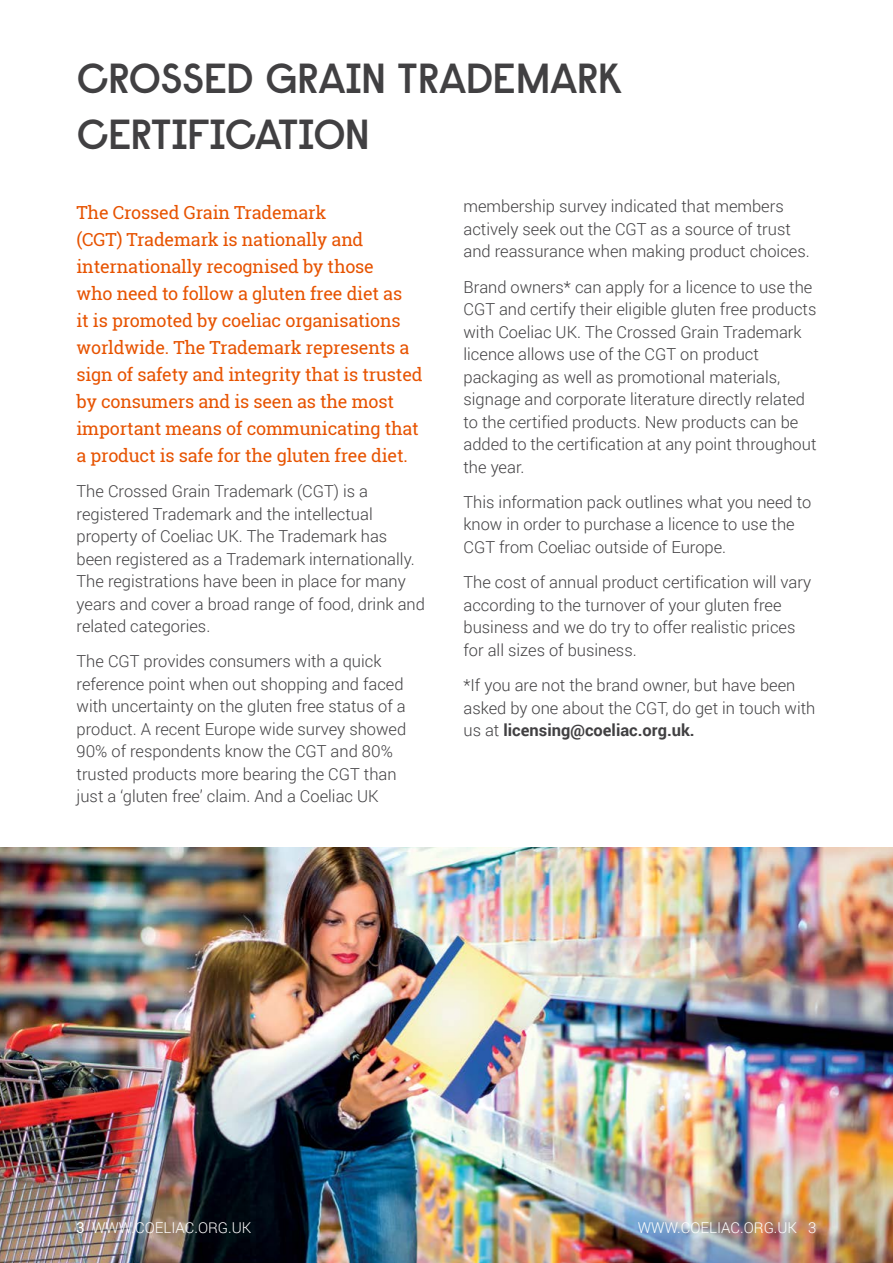
<style>
.page{position:relative;width:893px;height:1263px;background:#fff}
.page>*{position:absolute;margin:0;border:0;box-sizing:border-box;transform-origin:0 0}
.t1{font:600 42px/55.7px "Raisonne";letter-spacing:-.03em;color:#414042}
.t2{font:18px/27px "Roboto Slab";letter-spacing:-.01em;color:#e75300}
.t3{font:300 16.5px/22.5px "Roboto";color:#414042}
.t4{font:300 15px "Roboto";color:#fff}
.s1{font-weight:700}
.s2{font-family:"Roboto Slab";font-weight:400}
</style>
<div class="page">
<img style="left:0;top:848px;width:893px;height:415px">
<h1 class="t1" style="left:77px;top:50px;width:547px">CROSSED GRAIN TRADEMARK<br>CERTIFICATION</h1>
<p class="t2" style="left:77px;top:198px;width:348px">The Crossed Grain Trademark<br>(CGT) Trademark is nationally and internationally recognised by those<br>who need to follow a gluten free diet as<br>it is promoted by coeliac organisations worldwide. The Trademark represents a sign of safety and integrity that is trusted by consumers and is seen as the most important means of communicating that a product is safe for the gluten free diet.</p>
<p class="t3" style="left:77px;top:479px;width:350px">The Crossed Grain Trademark (CGT) is a registered Trademark and the intellectual property of Coeliac UK. The Trademark has been registered as a Trademark internationally.<br>The registrations have been in place for many years and cover a broad range of food, drink and related categories.</p>
<p class="t3" style="left:77px;top:650px;width:331px">The CGT provides consumers with a quick reference point when out shopping and faced with uncertainty on the gluten free status of a product. A recent Europe wide survey showed 90% of respondents know the CGT and 80% trusted products more bearing the CGT than just a ‘gluten free’ claim. And a Coeliac UK</p>
<p class="t3" style="left:463px;top:195px;width:348px">membership survey indicated that members actively seek out the CGT as a source of trust and reassurance when making product choices.</p>
<p class="t3" style="left:463px;top:275px;width:354px">Brand owners* can apply for a licence to use the CGT and certify their eligible gluten free products with Coeliac UK. The Crossed Grain Trademark licence allows use of the CGT on product packaging as well as promotional materials, signage and corporate literature directly related to the certified products. New products can be added to the certification at any point throughout the year.</p>
<p class="t3" style="left:463px;top:490px;width:349px">This information pack outlines what you need to know in order to purchase a licence to use the<br>CGT from Coeliac outside of Europe.</p>
<p class="t3" style="left:463px;top:570px;width:349px">The cost of annual product certification will vary according to the turnover of your gluten free business and we do try to offer realistic prices for all sizes of business.</p>
<p class="t3" style="left:463px;top:673px;width:353px">*If you are not the brand owner, but have been asked by one about the CGT, do get in touch with us at <span class="s1">licensing@coeliac.org.uk.</span></p>
<p class="t4" style="left:77px;top:1217px;width:176px"><span class="s2">3</span> WWW.COELIAC.ORG.UK</p>
<p class="t4" style="left:638px;top:1217px;width:180px">WWW.COELIAC.ORG.UK 3</p>
</div>
